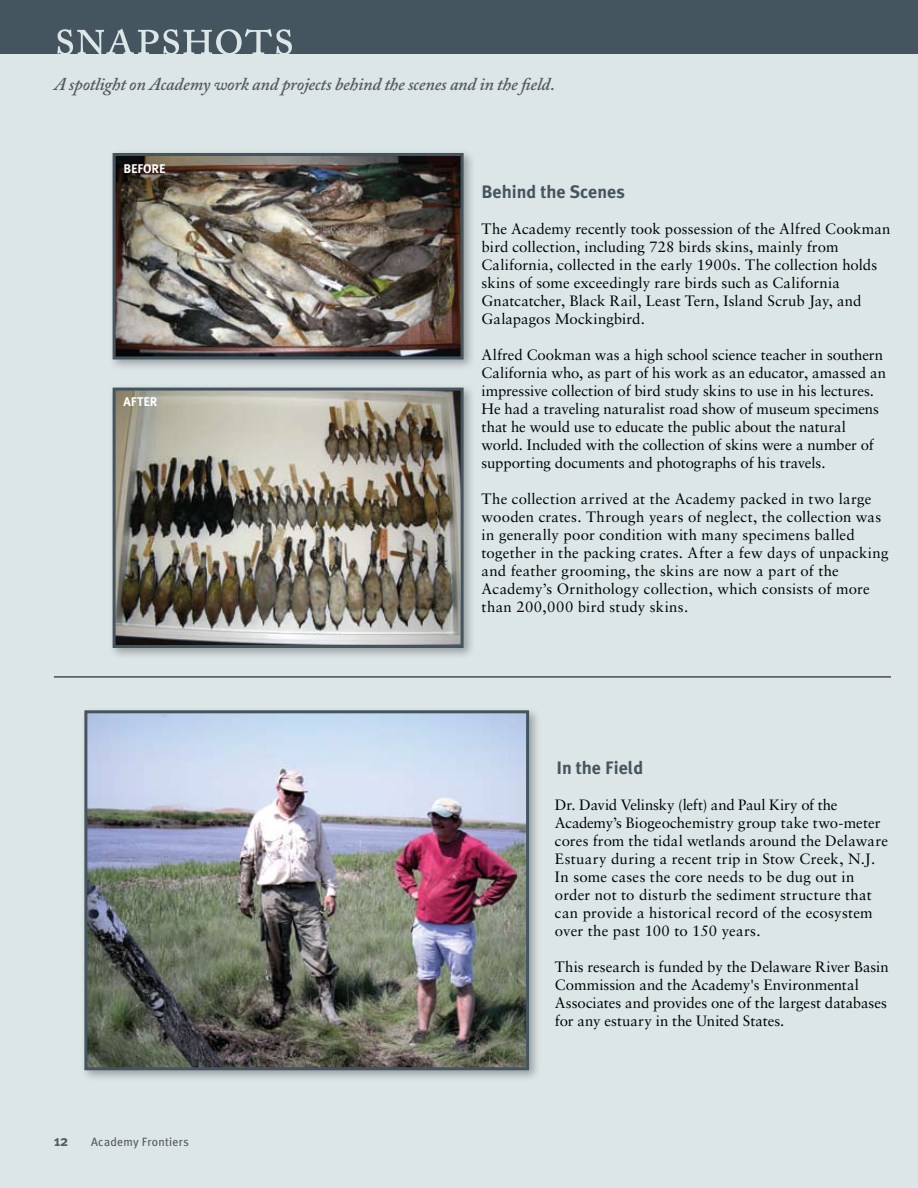
<style>
.page{position:relative;width:918px;height:1188px;background:#fff}
.page>*{position:absolute;margin:0;border:0;box-sizing:border-box;transform-origin:0 0}
.t1{font:54px "Adobe Caslon Pro";letter-spacing:-.015em;color:#dde6e7}
.t2{font:italic 600 18px "Adobe Caslon Pro";letter-spacing:-.015em;color:#58595b}
.t3{font:700 18px "Meta Plus";color:#455560}
.t4{font:15px/18px "Sabon";letter-spacing:.005em;color:#000}
.t5{font:700 15px "Meta Plus";color:#58595b}
.t6{font:700 12.6px "Meta Plus";letter-spacing:-.01em;color:#fff}
.t7{font:12px "Meta Plus";letter-spacing:.025em;color:#58595b}
</style>
<div class="page">
<div style="left:0;top:37px;width:918px;height:1151px;background:#dde6e7"></div>
<div style="left:80px;top:706px;width:461px;height:376px;background:#000;opacity:.3"></div>
<img style="left:88px;top:714px;width:437px;height:352px">
<div style="left:84px;top:710px;width:445px;height:360px;border:3px solid #455560"></div>
<div style="left:0;top:0;width:918px;height:54px;background:#455560"></div>
<hr style="left:54px;top:677px;width:837px;height:1px;background:#000">
<div style="left:108px;top:149px;width:367px;height:223px;background:#000;opacity:.3"></div>
<img style="left:117px;top:157px;width:343px;height:198px">
<div style="left:113px;top:153px;width:351px;height:206px;border:3px solid #455560"></div>
<div style="left:108px;top:383px;width:367px;height:277px;background:#000;opacity:.3"></div>
<img style="left:117px;top:392px;width:343px;height:252px">
<div style="left:113px;top:388px;width:351px;height:260px;border:3px solid #455560"></div>
<h1 class="t1" style="left:54px;top:4px;width:242px">snapshots</h1>
<p class="t2" style="left:54px;top:73px;width:502px">A spotlight on Academy work and projects behind the scenes and in the field.</p>
<p class="t6" style="left:124px;top:161px;width:44px">BEFORE</p>
<p class="t6" style="left:124px;top:395px;width:35px">AFTER</p>
<p class="t5" style="left:54px;top:1132px;width:16px">12</p>
<p class="t7" style="left:91px;top:1135px;width:99px">Academy Frontiers</p>
<p class="t3" style="left:482px;top:181px;width:145px">Behind the Scenes</p>
<p class="t4" style="left:482px;top:220px;width:411px">The Academy recently took possession of the Alfred Cookman bird collection, including 728 birds skins, mainly from California, collected in the early 1900s. The collection holds skins of some exceedingly rare birds such as California Gnatcatcher, Black Rail, Least Tern, Island Scrub Jay, and Galapagos Mockingbird.</p>
<p class="t4" style="left:482px;top:346px;width:406px">Alfred Cookman was a high school science teacher in southern California who, as part of his work as an educator, amassed an impressive collection of bird study skins to use in his lectures.<br>He had a traveling naturalist road show of museum specimens that he would use to educate the public about the natural world. Included with the collection of skins were a number of supporting documents and photographs of his travels.</p>
<p class="t4" style="left:482px;top:490px;width:408px">The collection arrived at the Academy packed in two large wooden crates. Through years of neglect, the collection was in generally poor condition with many specimens balled together in the packing crates. After a few days of unpacking and feather grooming, the skins are now a part of the Academy’s Ornithology collection, which consists of more than 200,000 bird study skins.</p>
<p class="t3" style="left:556px;top:757px;width:88px">In the Field</p>
<p class="t4" style="left:555px;top:796px;width:335px">Dr. David Velinsky (left) and Paul Kiry of the Academy’s Biogeochemistry group take two-meter cores from the tidal wetlands around the Delaware Estuary during a recent trip in Stow Creek, N.J.<br>In some cases the core needs to be dug out in order not to disturb the sediment structure that can provide a historical record of the ecosystem over the past 100 to 150 years.</p>
<p class="t4" style="left:555px;top:958px;width:335px">This research is funded by the Delaware River Basin Commission and the Academy's Environmental Associates and provides one of the largest databases for any estuary in the United States.</p>
</div>
